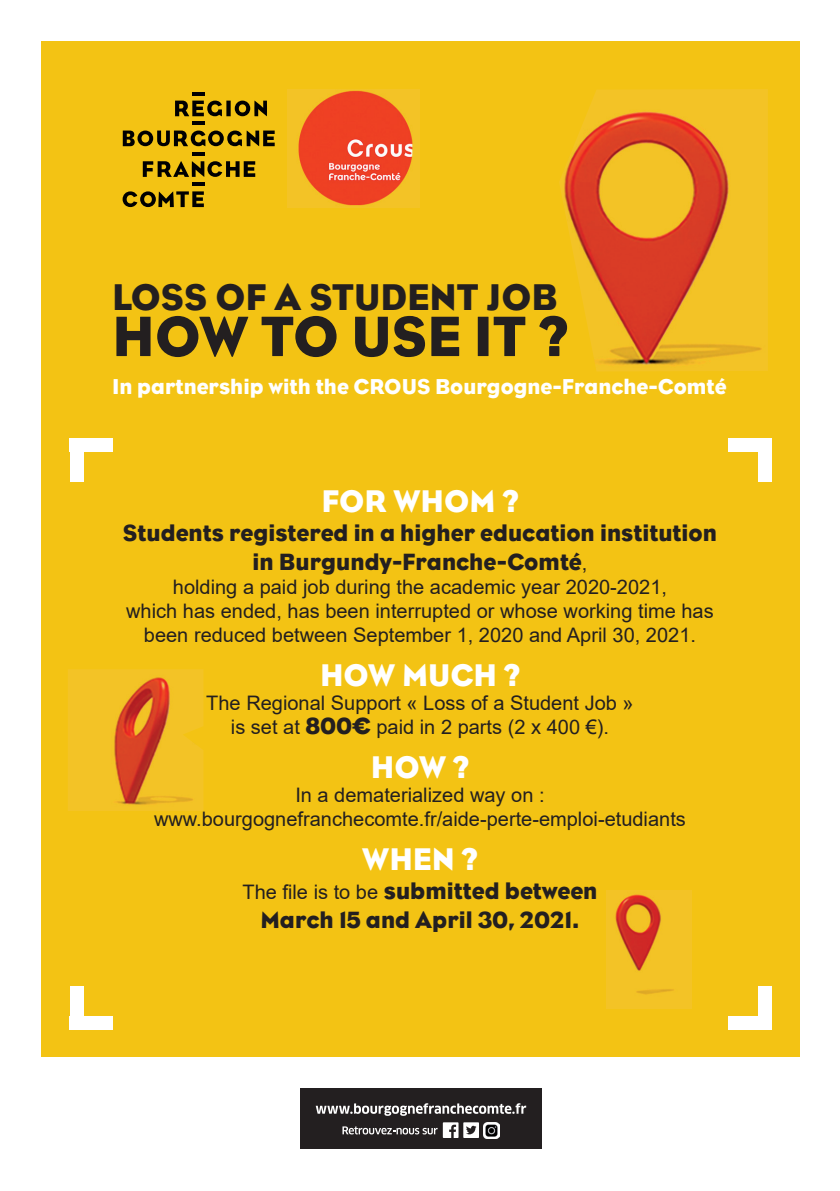
<style>
.page{position:relative;width:840px;height:1191px;background:#fff}
.page>*{position:absolute;margin:0;border:0;box-sizing:border-box;transform-origin:0 0}
.t1{font:58px "Eagle";color:#231f20}
.t2{font:38px "Eagle";color:#231f20}
.t3{font:32px "Eagle";color:#fff}
.t4{font:24px/28.8px "Eagle";color:#231f20;text-align:center}
.t5{font:22px "Eagle";color:#fff}
.t6{font:20px/24px "Arial";color:#231f20;text-align:center}
.s1{font-family:"Arial";font-size:20px}
.s2{font-family:"Eagle";font-size:24px}
</style>
<div class="page">
<div style="left:42px;top:42px;width:757px;height:1014px;background:#f3c314"></div>
<svg style="left:226px;top:101px;width:4px;height:15px"></svg>
<svg style="left:234px;top:101px;width:33px;height:15px"></svg>
<svg style="left:122px;top:191px;width:82px;height:16px"></svg>
<svg style="left:175px;top:101px;width:47px;height:15px"></svg>
<svg style="left:143px;top:161px;width:112px;height:16px"></svg>
<svg style="left:123px;top:131px;width:151px;height:15px"></svg>
<hr style="left:192px;top:182px;width:12px;height:4px;background:#000001">
<svg style="left:192px;top:152px;width:12px;height:3px"></svg>
<svg style="left:192px;top:122px;width:12px;height:3px"></svg>
<svg style="left:192px;top:92px;width:12px;height:3px"></svg>
<div style="left:70px;top:438px;width:14px;height:43px;background:#fff"></div>
<div style="left:728px;top:438px;width:43px;height:14px;background:#fff"></div>
<div style="left:757px;top:986px;width:14px;height:44px;background:#fff"></div>
<div style="left:70px;top:1016px;width:43px;height:14px;background:#fff"></div>
<div style="left:70px;top:438px;width:43px;height:14px;background:#fff"></div>
<div style="left:757px;top:438px;width:14px;height:43px;background:#fff"></div>
<div style="left:728px;top:1016px;width:43px;height:14px;background:#fff"></div>
<div style="left:70px;top:986px;width:14px;height:44px;background:#fff"></div>
<img style="left:559px;top:89px;width:208px;height:282px">
<img style="left:68px;top:669px;width:135px;height:142px">
<img style="left:606px;top:890px;width:85px;height:118px">
<img style="left:287px;top:89px;width:133px;height:118px">
<div style="left:300px;top:1088px;width:241px;height:61px;background:#231f20"></div>
<svg style="left:315px;top:1103px;width:211px;height:12px"></svg>
<svg style="left:342px;top:1122px;width:136px;height:16px"></svg>
<img style="left:483px;top:1122px;width:16px;height:16px">
<h2 class="t2" style="left:112px;top:273px;width:447px">LOSS OF A STUDENT JOB</h2>
<h1 class="t1" style="left:112px;top:300px;width:457px">HOW TO USE IT ?</h1>
<p class="t5" style="left:112px;top:373px;width:615px">In partnership with the CROUS Bourgogne-Franche-Comté</p>
<h3 class="t3" style="left:321px;top:481px;width:198px">FOR WHOM ?</h3>
<p class="t4" style="left:123px;top:518px;width:595px">Students registered in a higher education institution in Burgundy-Franche-Comté<span class="s1">,</span></p>
<p class="t6" style="left:126px;top:574px;width:588px">holding a paid job during the academic year 2020-2021,<br>which has ended, has been interrupted or whose working time has been reduced between September 1, 2020 and April 30, 2021.</p>
<h3 class="t3" style="left:320px;top:655px;width:201px">HOW MUCH ?</h3>
<p class="t6" style="left:206px;top:690px;width:428px">The Regional Support « Loss of a Student Job » is set at <span class="s2">800¤</span> paid in 2 parts (2 x 400 €).</p>
<h3 class="t3" style="left:371px;top:747px;width:99px">HOW ?</h3>
<p class="t6" style="left:154px;top:782px;width:533px">In a dematerialized way on : www.bourgognefranchecomte.fr/aide-perte-emploi-etudiants</p>
<h3 class="t3" style="left:362px;top:839px;width:117px">WHEN ?</h3>
<p class="t4" style="left:242px;top:875px;width:356px"><span class="s1">The file is to be</span> submitted between<br>March 15 and April 30, 2021.</p>
</div>
